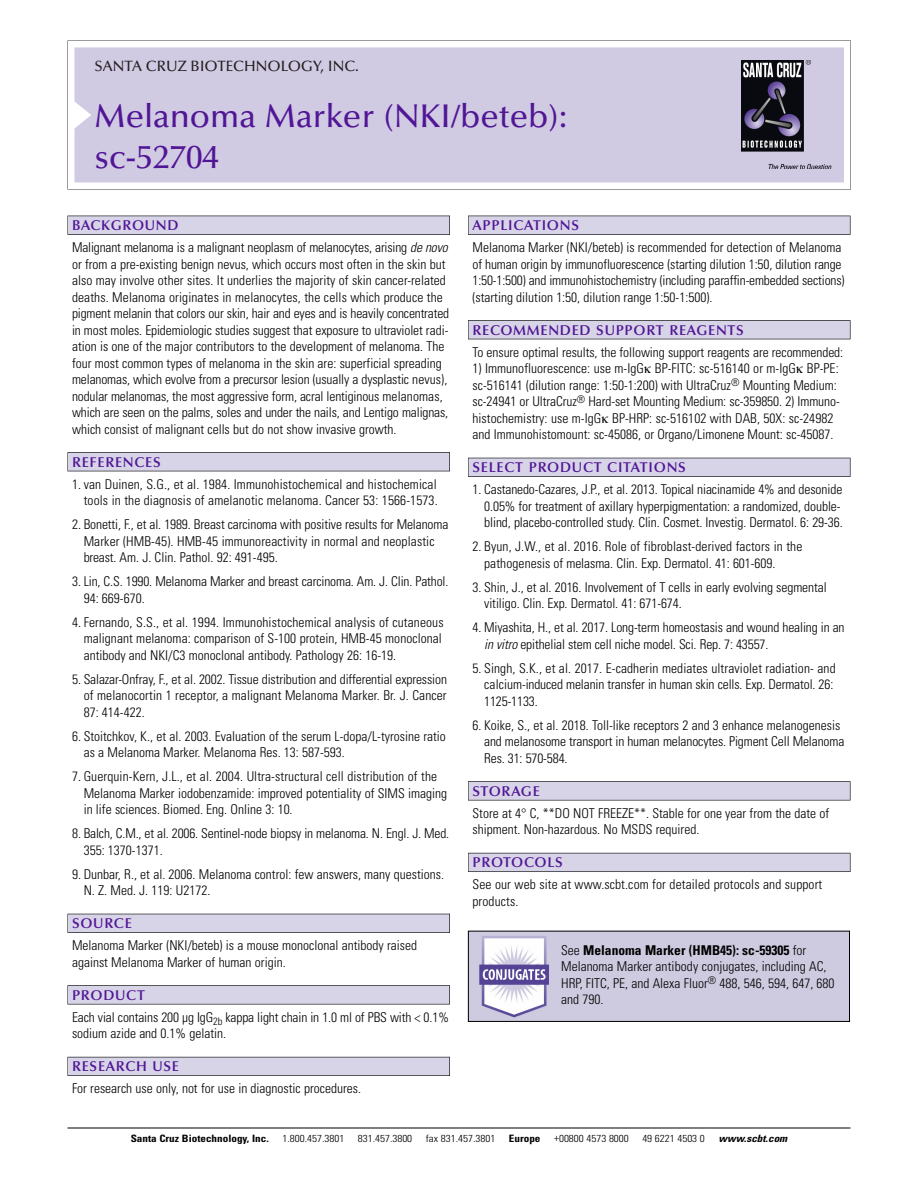
<style>
.page{position:relative;width:918px;height:1188px;background:#fff}
.page>*{position:absolute;margin:0;border:0;box-sizing:border-box;transform-origin:0 0}
.t1{font:500 33px/40.5px "Optima";color:#511695}
.t2{font:500 15px "Optima";color:#231f20}
.t3{font:600 14.25px "Optima";letter-spacing:.05em;color:#511695}
.t4{font:300 condensed 13.5px/16.5px "Univers";color:#000}
.t5{font:300 condensed 10.2px "Univers";color:#000;scale:1.1 1}
.t6{font:700 condensed 10.2px "Univers";color:#000;scale:1.1 1}
.t7{font:italic 700 condensed 10.2px "Univers";color:#000;scale:1.1 1}
.s1{font-style:italic}
.s2{font-weight:700}
</style>
<div class="page">
<svg style="left:74px;top:41px;width:777px;height:148px"></svg>
<div style="left:74px;top:47px;width:770px;height:135px;background:#d1cae3"></div>
<img style="left:741px;top:60px;width:90px;height:108px">
<div style="left:68px;top:216px;width:382px;height:19px;background:#535256"></div>
<div style="left:68px;top:216px;width:381px;height:18px;background:#d7d4e8"></div>
<div style="left:68px;top:452px;width:382px;height:19px;background:#515155"></div>
<div style="left:68px;top:453px;width:381px;height:18px;background:#d7d4e8"></div>
<div style="left:68px;top:914px;width:382px;height:19px;background:#515057"></div>
<div style="left:68px;top:914px;width:381px;height:18px;background:#d7d4e8"></div>
<div style="left:68px;top:985px;width:382px;height:19px;background:#575659"></div>
<div style="left:68px;top:986px;width:381px;height:18px;background:#d7d4e8"></div>
<div style="left:68px;top:1057px;width:382px;height:19px;background:#595860"></div>
<div style="left:68px;top:1057px;width:381px;height:18px;background:#d7d4e8"></div>
<div style="left:468px;top:216px;width:382px;height:19px;background:#535256"></div>
<div style="left:468px;top:216px;width:382px;height:18px;background:#d7d4e8"></div>
<div style="left:468px;top:320px;width:382px;height:19px;background:#515155"></div>
<div style="left:468px;top:321px;width:382px;height:18px;background:#d7d4e8"></div>
<div style="left:468px;top:458px;width:382px;height:19px;background:#515057"></div>
<div style="left:468px;top:458px;width:382px;height:18px;background:#d7d4e8"></div>
<div style="left:468px;top:781px;width:382px;height:19px;background:#575659"></div>
<div style="left:468px;top:782px;width:382px;height:18px;background:#d7d4e8"></div>
<div style="left:468px;top:853px;width:382px;height:19px;background:#595860"></div>
<div style="left:468px;top:853px;width:382px;height:18px;background:#d7d4e8"></div>
<hr style="left:68px;top:1128px;width:782px;height:1px;background:#000">
<img style="left:470px;top:933px;width:378px;height:87px">
<div style="left:468px;top:931px;width:382px;height:91px;border:1px solid #000"></div>
<p class="t2" style="left:94px;top:60px;width:266px">SANTA CRUZ BIOTECHNOLOGY, INC.</p>
<p class="t1" style="left:94px;top:99px;width:474px">Melanoma Marker (NKI/beteb): sc-52704</p>
<p class="t3" style="left:72px;top:219px;width:108px">BACKGROUND</p>
<p class="t4" style="left:72px;top:240px;width:380px">Malignant melanoma is a malignant neoplasm of melanocytes, arising <span class="s1">de novo </span>or from a pre-existing benign nevus, which occurs most often in the skin but also may involve other sites. It underlies the majority of skin cancer-related deaths. Melanoma originates in melanocytes, the cells which produce the pigment melanin that colors our skin, hair and eyes and is heavily concentrated in most moles. Epidemiologic studies suggest that exposure to ultraviolet radi&shy;ation is one of the major contributors to the development of melanoma. The four most common types of melanoma in the skin are: superficial spreading melanomas, which evolve from a precursor lesion (usually a dysplastic nevus), nodular melanomas, the most aggressive form, acral lentiginous melanomas, which are seen on the palms, soles and under the nails, and Lentigo malignas, which consist of malignant cells but do not show invasive growth.</p>
<p class="t3" style="left:72px;top:456px;width:90px">REFERENCES</p>
<p class="t4" style="left:72px;top:477px;width:367px;text-align:right">1. van Duinen, S.G., et al. 1984. Immunohistochemical and histochemical tools in the diagnosis of amelanotic melanoma. Cancer 53: 1566-1573.</p>
<p class="t4" style="left:84px;top:517px;width:366px;text-indent:-12px">2. Bonetti, F., et al. 1989. Breast carcinoma with positive results for Melanoma<br>Marker (HMB-45). HMB-45 immunoreactivity in normal and neoplastic breast. Am. J. Clin. Pathol. 92: 491-495.</p>
<p class="t4" style="left:84px;top:574px;width:366px;text-indent:-12px">3. Lin, C.S. 1990. Melanoma Marker and breast carcinoma. Am. J. Clin. Pathol.<br>94: 669-670.</p>
<p class="t4" style="left:84px;top:615px;width:361px;text-indent:-12px">4. Fernando, S.S., et al. 1994. Immunohistochemical analysis of cutaneous malignant melanoma: comparison of S-100 protein, HMB-45 monoclonal antibody and NKI/C3 monoclonal antibody. Pathology 26: 16-19.</p>
<p class="t4" style="left:84px;top:672px;width:365px;text-align:justify;text-indent:-12px">5. Salazar-Onfray, F., et al. 2002. Tissue distribution and differential expression of melanocortin 1 receptor, a malignant Melanoma Marker. Br. J. Cancer 87: 414-422.</p>
<p class="t4" style="left:84px;top:729px;width:364px;text-indent:-12px">6. Stoitchkov, K., et al. 2003. Evaluation of the serum L-dopa/L-tyrosine ratio as a Melanoma Marker. Melanoma Res. 13: 587-593.</p>
<p class="t4" style="left:84px;top:769px;width:365px;text-indent:-12px">7. Guerquin-Kern, J.L., et al. 2004. Ultra-structural cell distribution of the<br>Melanoma Marker iodobenzamide: improved potentiality of SIMS imaging in life sciences. Biomed. Eng. Online 3: 10.</p>
<p class="t4" style="left:84px;top:826px;width:367px;text-indent:-12px">8. Balch, C.M., et al. 2006. Sentinel-node biopsy in melanoma. N. Engl. J. Med.<br>355: 1370-1371.</p>
<p class="t4" style="left:84px;top:867px;width:362px;text-indent:-12px">9. Dunbar, R., et al. 2006. Melanoma control: few answers, many questions.<br>N. Z. Med. J. 119: U2172.</p>
<p class="t3" style="left:72px;top:917px;width:61px">SOURCE</p>
<p class="t4" style="left:72px;top:939px;width:346px">Melanoma Marker (NKI/beteb) is a mouse monoclonal antibody raised against Melanoma Marker of human origin.</p>
<p class="t3" style="left:72px;top:989px;width:74px">PRODUCT</p>
<p class="t4" style="left:72px;top:1010px;width:379px">Each vial contains 200 µg IgG<sub>2b</sub> kappa light chain in 1.0 ml of PBS with &lt; 0.1% sodium azide and 0.1% gelatin.</p>
<p class="t3" style="left:72px;top:1060px;width:109px">RESEARCH USE</p>
<p class="t4" style="left:72px;top:1082px;width:291px">For research use only, not for use in diagnostic procedures.</p>
<p class="t3" style="left:473px;top:219px;width:108px">APPLICATIONS</p>
<p class="t4" style="left:473px;top:240px;width:373px">Melanoma Marker (NKI/beteb) is recommended for detection of Melanoma of human origin by immunofluorescence (starting dilution 1:50, dilution range 1:50-1:500) and immunohistochemistry (including paraffin-embedded sections) (starting dilution 1:50, dilution range 1:50-1:500).</p>
<p class="t3" style="left:473px;top:324px;width:273px">RECOMMENDED SUPPORT REAGENTS</p>
<p class="t4" style="left:473px;top:345px;width:372px">To ensure optimal results, the following support reagents are recommended:</p>
<p class="t4" style="left:473px;top:361px;width:369px">1) Immunofluorescence: use m-IgG BP-FITC: sc-516140 or m-IgG BP-PE: sc-516141 (dilution range: 1:50-1:200) with UltraCruz<sup>®</sup> Mounting Medium: sc-24941 or UltraCruz<sup>®</sup> Hard-set Mounting Medium: sc-359850. 2) Immuno&shy;histochemistry: use m-IgG BP-HRP: sc-516102 with DAB, 50X: sc-24982 and Immunohistomount: sc-45086, or Organo/Limonene Mount: sc-45087.</p>
<p class="t3" style="left:473px;top:461px;width:215px">SELECT PRODUCT CITATIONS</p>
<p class="t4" style="left:484px;top:483px;width:360px;text-indent:-12px">1. Castanedo-Cazares, J.P., et al. 2013. Topical niacinamide 4% and desonide<br>0.05% for treatment of axillary hyperpigmentation: a randomized, double&shy;blind, placebo-controlled study. Clin. Cosmet. Investig. Dermatol. 6: 29-36.</p>
<p class="t4" style="left:484px;top:540px;width:320px;text-indent:-12px">2. Byun, J.W., et al. 2016. Role of fibroblast-derived factors in the pathogenesis of melasma. Clin. Exp. Dermatol. 41: 601-609.</p>
<p class="t4" style="left:484px;top:580px;width:344px;text-indent:-12px">3. Shin, J., et al. 2016. Involvement of T cells in early evolving segmental vitiligo. Clin. Exp. Dermatol. 41: 671-674.</p>
<p class="t4" style="left:484px;top:621px;width:362px;text-indent:-12px">4. Miyashita, H., et al. 2017. Long-term homeostasis and wound healing in an <span class="s1">in vitro</span> epithelial stem cell niche model. Sci. Rep. 7: 43557.</p>
<p class="t4" style="left:484px;top:661px;width:353px;text-indent:-12px">5. Singh, S.K., et al. 2017. E-cadherin mediates ultraviolet radiation- and calcium-induced melanin transfer in human skin cells. Exp. Dermatol. 26:<br>1125-1133.</p>
<p class="t4" style="left:484px;top:718px;width:362px;text-indent:-12px">6. Koike, S., et al. 2018. Toll-like receptors 2 and 3 enhance melanogenesis and melanosome transport in human melanocytes. Pigment Cell Melanoma<br>Res. 31: 570-584.</p>
<p class="t3" style="left:473px;top:785px;width:69px">STORAGE</p>
<p class="t4" style="left:473px;top:806px;width:358px">Store at 4° C, **DO NOT FREEZE**. Stable for one year from the date of shipment. Non-hazardous. No MSDS required.</p>
<p class="t3" style="left:473px;top:856px;width:92px">PROTOCOLS</p>
<p class="t4" style="left:473px;top:878px;width:351px">See our web site at www.scbt.com for detailed protocols and support products.</p>
<p class="t4" style="left:561px;top:943px;width:275px">See <span class="s2">Melanoma Marker (HMB45): sc-59305</span> for Melanoma Marker antibody conjugates, including AC, HRP, FITC, PE, and Alexa Fluor<sup>®</sup> 488, 546, 594, 647, 680 and 790.</p>
<p class="t6" style="left:131px;top:1135px;width:127px">Santa Cruz Biotechnology, Inc.</p>
<p class="t5" style="left:282px;top:1135px;width:58px">1.800.457.3801</p>
<p class="t5" style="left:358px;top:1135px;width:51px">831.457.3800</p>
<p class="t5" style="left:426px;top:1135px;width:65px">fax 831.457.3801</p>
<p class="t6" style="left:509px;top:1135px;width:30px">Europe</p>
<p class="t5" style="left:554px;top:1135px;width:69px">+00800 4573 8000</p>
<p class="t5" style="left:642px;top:1135px;width:58px">49 6221 4503 0</p>
<p class="t7" style="left:719px;top:1135px;width:66px">www.scbt.com</p>
</div>
